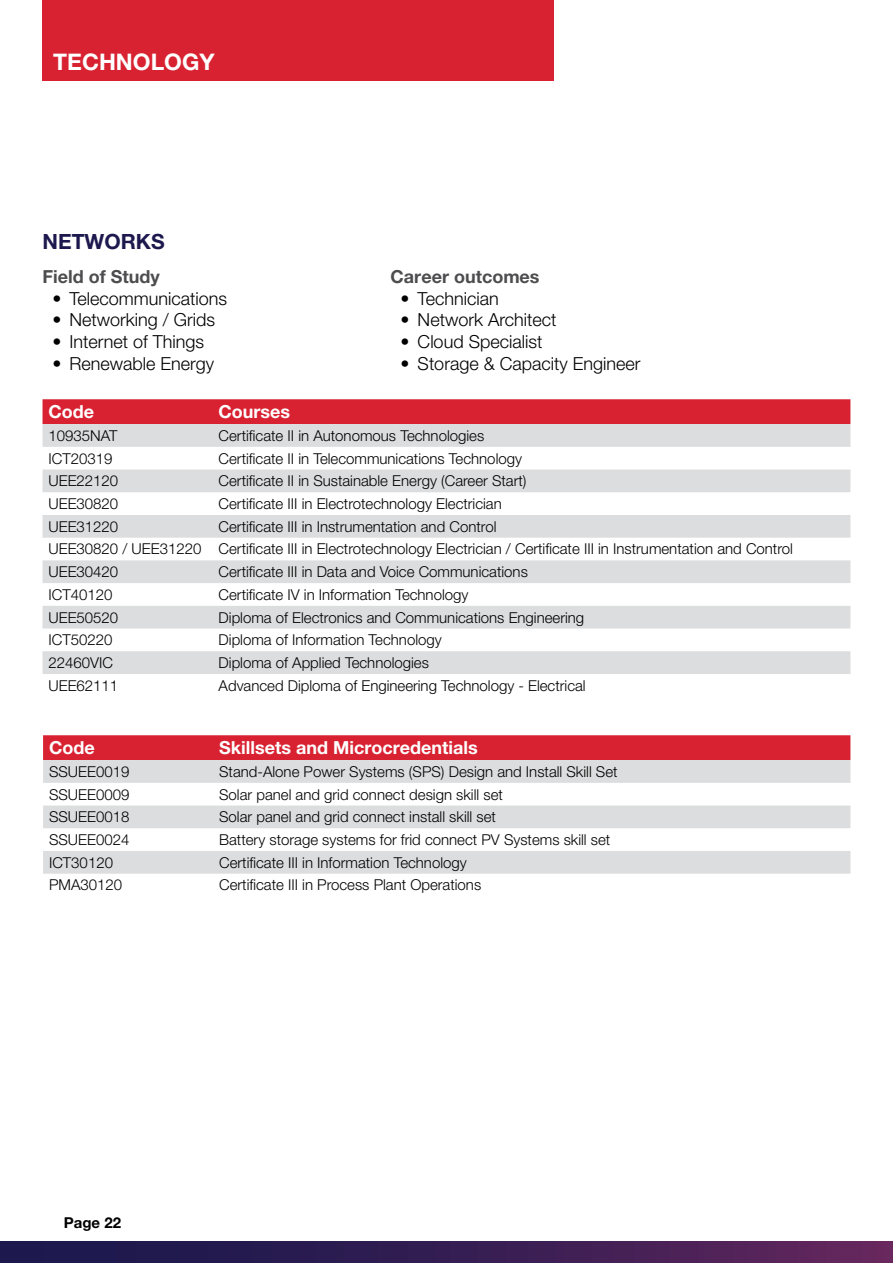
<style>
.page{position:relative;width:893px;height:1263px;background:#fff}
.page>*{position:absolute;margin:0;border:0;box-sizing:border-box;transform-origin:0 0}
.t1{font:700 22.8px "Helvetica Neue LT Pro";color:#fff}
.t2{font:700 21px "Helvetica Neue LT Pro";color:#1d194e}
.t3{font:300 18px "Helvetica Neue LT Pro";color:#000}
.t4{font:700 18px "Helvetica Neue LT Pro";color:#fff}
.t5{font:700 18px "Helvetica Neue LT Pro";color:#4d4d4f}
.t6{font:300 15px/22.6px "Helvetica Neue LT Pro";color:#000}
.t7{font:700 15px "Helvetica Neue LT Pro";color:#000}
</style>
<div class="page">
<div style="left:0;top:1242px;width:893px;height:21px;background:linear-gradient(to right,#12174b,#60265c)"></div>
<div style="left:43px;top:0;width:511px;height:80px;background:#d82231"></div>
<div style="left:43px;top:399px;width:807px;height:25px;background:#d82231"></div>
<svg style="left:43px;top:424px;width:807px;height:250px;fill:#dcddde"></svg>
<div style="left:43px;top:735px;width:807px;height:25px;background:#d82231"></div>
<svg style="left:43px;top:760px;width:807px;height:114px;fill:#dcddde"></svg>
<h1 class="t1" style="left:53px;top:47px;width:163px">TECHNOLOGY</h1>
<h2 class="t2" style="left:43px;top:228px;width:124px">NETWORKS</h2>
<p class="t5" style="left:43px;top:266px;width:119px">Field of Study</p>
<p class="t3" style="left:53px;top:287px;width:176px">• Telecommunications</p>
<p class="t3" style="left:53px;top:309px;width:164px">• Networking / Grids</p>
<p class="t3" style="left:53px;top:331px;width:153px">• Internet of Things</p>
<p class="t3" style="left:53px;top:352px;width:163px">• Renewable Energy</p>
<p class="t5" style="left:391px;top:266px;width:150px">Career outcomes</p>
<p class="t3" style="left:401px;top:287px;width:100px">• Technician</p>
<p class="t3" style="left:401px;top:309px;width:157px">• Network Architect</p>
<p class="t3" style="left:401px;top:331px;width:143px">• Cloud Specialist</p>
<p class="t3" style="left:401px;top:352px;width:241px">• Storage &amp; Capacity Engineer</p>
<p class="t4" style="left:49px;top:401px;width:47px">Code</p>
<p class="t4" style="left:219px;top:401px;width:73px">Courses</p>
<p class="t6" style="left:49px;top:424px;width:71px">10935NAT</p>
<p class="t6" style="left:219px;top:424px;width:267px">Certificate II in Autonomous Technologies</p>
<p class="t6" style="left:49px;top:447px;width:65px">ICT20319</p>
<p class="t6" style="left:219px;top:447px;width:305px">Certificate II in Telecommunications Technology</p>
<p class="t6" style="left:49px;top:469px;width:71px">UEE22120</p>
<p class="t6" style="left:219px;top:469px;width:309px">Certificate II in Sustainable Energy (Career Start)</p>
<p class="t6" style="left:49px;top:492px;width:71px">UEE30820</p>
<p class="t6" style="left:219px;top:492px;width:285px">Certificate III in Electrotechnology Electrician</p>
<p class="t6" style="left:49px;top:515px;width:71px">UEE31220</p>
<p class="t6" style="left:49px;top:515px;width:746px;text-indent:170px">Certificate III in Instrumentation and Control<br>UEE30820 / UEE31220 Certificate III in Electrotechnology Electrician / Certificate III in Instrumentation and Control<br>UEE30420</p>
<p class="t6" style="left:219px;top:560px;width:311px">Certificate III in Data and Voice Communications</p>
<p class="t6" style="left:49px;top:583px;width:65px">ICT40120</p>
<p class="t6" style="left:219px;top:583px;width:251px">Certificate IV in Information Technology</p>
<p class="t6" style="left:49px;top:605px;width:71px">UEE50520</p>
<p class="t6" style="left:219px;top:605px;width:367px">Diploma of Electronics and Communications Engineering</p>
<p class="t6" style="left:49px;top:628px;width:65px">ICT50220</p>
<p class="t6" style="left:219px;top:628px;width:225px">Diploma of Information Technology</p>
<p class="t6" style="left:49px;top:651px;width:66px">22460VIC</p>
<p class="t6" style="left:219px;top:651px;width:212px">Diploma of Applied Technologies</p>
<p class="t6" style="left:49px;top:674px;width:71px">UEE62111</p>
<p class="t6" style="left:219px;top:674px;width:369px">Advanced Diploma of Engineering Technology - Electrical</p>
<p class="t4" style="left:49px;top:736px;width:47px">Code</p>
<p class="t4" style="left:219px;top:736px;width:260px">Skillsets and Microcredentials</p>
<p class="t6" style="left:49px;top:760px;width:82px">SSUEE0019</p>
<p class="t6" style="left:219px;top:760px;width:400px">Stand-Alone Power Systems (SPS) Design and Install Skill Set</p>
<p class="t6" style="left:49px;top:782px;width:82px">SSUEE0009</p>
<p class="t6" style="left:219px;top:782px;width:285px">Solar panel and grid connect design skill set</p>
<p class="t6" style="left:49px;top:805px;width:82px">SSUEE0018</p>
<p class="t6" style="left:219px;top:805px;width:278px">Solar panel and grid connect install skill set</p>
<p class="t6" style="left:49px;top:828px;width:82px">SSUEE0024</p>
<p class="t6" style="left:219px;top:828px;width:393px">Battery storage systems for frid connect PV Systems skill set</p>
<p class="t6" style="left:49px;top:851px;width:65px">ICT30120</p>
<p class="t6" style="left:219px;top:851px;width:249px">Certificate III in Information Technology</p>
<p class="t6" style="left:49px;top:873px;width:75px">PMA30120</p>
<p class="t6" style="left:219px;top:873px;width:264px">Certificate III in Process Plant Operations</p>
<p class="t7" style="left:64px;top:1213px;width:59px">Page 22</p>
</div>
